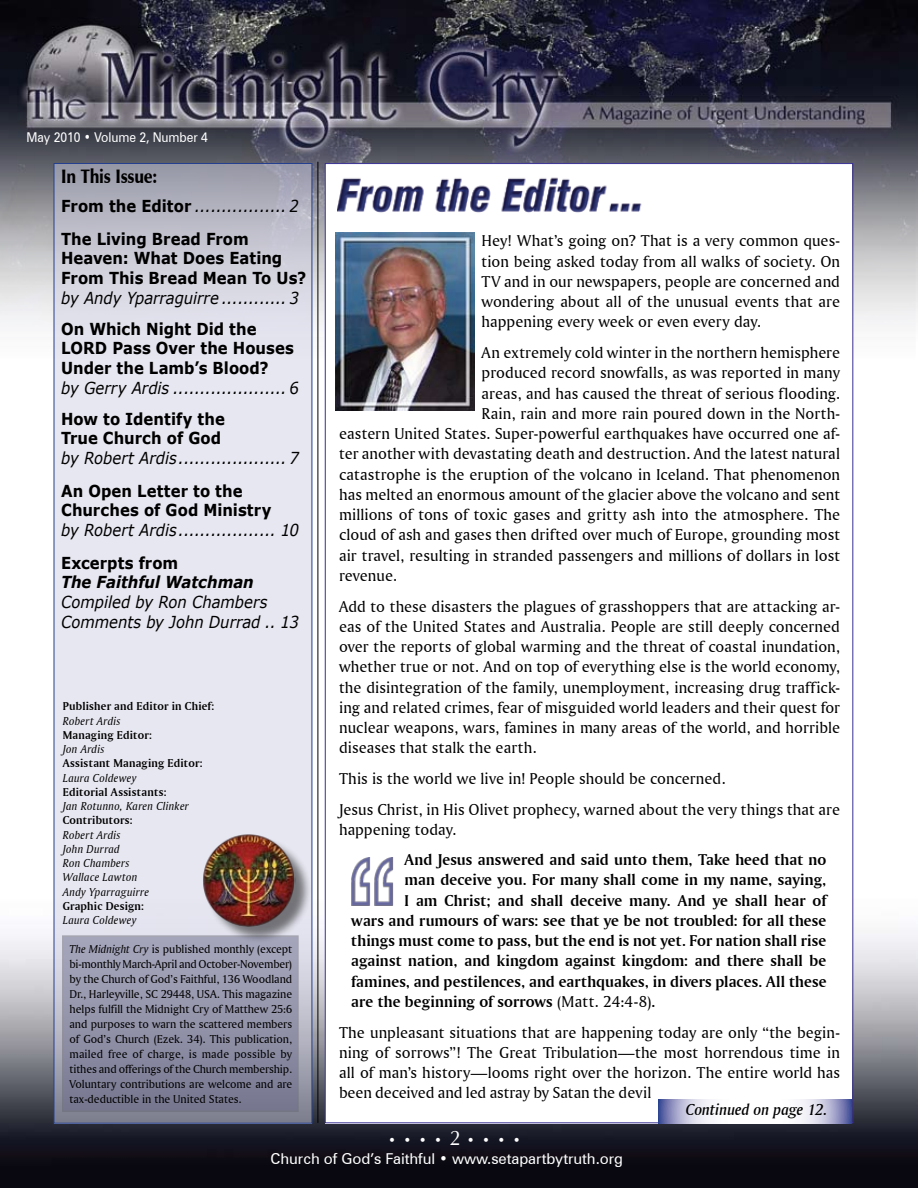
<style>
.page{position:relative;width:918px;height:1188px;background:#fff}
.page>*{position:absolute;margin:0;border:0;box-sizing:border-box;transform-origin:0 0}
.t1{font:900 19.5px "Zapf Humanist 601 BT";letter-spacing:-.015em;color:#000;scale:.85 1}
.t2{font:16.5px/20.2px "Amerigo BT Roman A";letter-spacing:.005em;color:#000;text-align:justify}
.t3{font:16.5px "Amerigo BT Bold A";letter-spacing:.005em;color:#000}
.t4{font:700 16.5px/19.8px "Verdana";color:#000;scale:.9 1}
.t5{font:italic 16.5px/19.8px "Verdana";color:#000;scale:.9 1}
.t6{font:italic 700 16.5px "Verdana";letter-spacing:-.005em;color:#000;scale:.9 1}
.t7{font:16.5px "Amerigo BT Medium Italic A";color:#000}
.t8{font:15px "Zurich BT";letter-spacing:-.005em;color:#fff}
.t9{font:13.5px "Zurich BT";letter-spacing:-.005em;color:#fff;scale:.9 1}
.t10{font:13.5px "Zapf Humanist 601 BT";color:#fff}
.t11{font:12px/15px "Amerigo BT Roman A";letter-spacing:-.005em;color:#000;text-align:justify}
.t12{font:12px/14.2px "Amerigo BT Italic A";letter-spacing:.015em;color:#000}
.t13{font:12px "Amerigo BT Bold A";letter-spacing:.015em;color:#000}
.s1{font-weight:400;font-style:italic}
.s2{font-family:"Amerigo BT Italic A"}
.s3{font-family:"Amerigo BT Roman A"}
.s4{font-size:21px}
</style>
<div class="page">
<img style="left:0;top:0;width:918px;height:432px">
<img style="left:0;top:864px;width:918px;height:324px">
<div style="left:325px;top:163px;width:527px;height:960px;background:#fff"></div>
<hr style="left:318px;top:162px;width:1px;height:961px;background:#000">
<img style="left:335px;top:232px;width:140px;height:179px">
<img style="left:338px;top:177px;width:304px;height:36px">
<svg style="left:56px;top:165px;width:254px;height:957px;background:#cfcfdc"></svg>
<div style="left:205px;top:837px;width:107px;height:106px;background:#000;opacity:.5"></div>
<img style="left:201px;top:832px;width:95px;height:95px">
<img style="left:351px;top:857px;width:43px;height:49px">
<svg style="left:658px;top:1100px;width:193px;height:24px"></svg>
<p class="t9" style="left:27px;top:129px;width:203px">May 2010 • Volume 2, Number 4</p>
<p class="t1" style="left:61px;top:164px;width:115px">In This Issue:</p>
<p class="t4" style="left:61px;top:189px;width:266px;line-height:33px">From the Editor <span class="s1">................. 2<br></span>The Living Bread From</p>
<p class="t4" style="left:61px;top:249px;width:274px">Heaven: What Does Eating<br>From This Bread Mean To Us?</p>
<p class="t5" style="left:61px;top:288px;width:266px">by Andy Yparraguirre ............ 3</p>
<p class="t4" style="left:61px;top:319px;width:260px">On Which Night Did the<br>LORD Pass Over the Houses<br>Under the Lamb’s Blood?</p>
<p class="t5" style="left:61px;top:378px;width:266px">by Gerry Ardis ..................... 6</p>
<p class="t4" style="left:61px;top:409px;width:184px">How to Identify the<br>True Church of God</p>
<p class="t5" style="left:61px;top:448px;width:266px">by Robert Ardis.................... 7</p>
<p class="t4" style="left:61px;top:481px;width:235px">An Open Letter to the<br>Churches of God Ministry</p>
<p class="t5" style="left:61px;top:520px;width:266px">by Robert Ardis.................. 10</p>
<p class="t4" style="left:61px;top:553px;width:132px">Excerpts from</p>
<p class="t6" style="left:61px;top:572px;width:216px">The Faithful Watchman</p>
<p class="t5" style="left:61px;top:592px;width:266px">Compiled by Ron Chambers<br>Comments by John Durrad .. 13</p>
<p class="t13" style="left:63px;top:699px;width:153px">Publisher and Editor in Chief:</p>
<p class="t12" style="left:63px;top:713px;width:59px">Robert Ardis</p>
<p class="t13" style="left:63px;top:728px;width:91px">Managing Editor:</p>
<p class="t12" style="left:63px;top:742px;width:43px">Jon Ardis</p>
<p class="t13" style="left:63px;top:756px;width:141px">Assistant Managing Editor:</p>
<p class="t12" style="left:63px;top:770px;width:75px">Laura Coldewey</p>
<p class="t13" style="left:63px;top:785px;width:105px">Editorial Assistants:</p>
<p class="t12" style="left:63px;top:799px;width:128px">Jan Rotunno, Karen Clinker</p>
<p class="t13" style="left:63px;top:813px;width:71px">Contributors:</p>
<p class="t12" style="left:63px;top:827px;width:88px">Robert Ardis<br>John Durrad<br>Ron Chambers<br>Wallace Lawton<br>Andy Yparraguirre</p>
<p class="t13" style="left:63px;top:899px;width:83px">Graphic Design:</p>
<p class="t12" style="left:63px;top:913px;width:75px">Laura Coldewey</p>
<p class="t11" style="left:70px;top:942px;width:224px"><span class="s2">The Midnight Cry</span> is published monthly (except bi-monthly March-April and October-November) by the Church of God’s Faithful, 136 Woodland Dr., Harleyville, SC 29448, USA. This magazine helps fulfill the Midnight Cry of Matthew 25:6 and purposes to warn the scattered members of God’s Church (Ezek. 34). This publication, mailed free of charge, is made possible by tithes and offerings of the Church membership.<br>Voluntary contributions are welcome and are tax-deductible in the United States.</p>
<p class="t2" style="left:482px;top:231px;width:360px">Hey! What’s going on? That is a very common ques&shy;tion being asked today from all walks of society. On TV and in our newspapers, people are concerned and wondering about all of the unusual events that are happening every week or even every day.</p>
<p class="t2" style="left:482px;top:342px;width:360px">An extremely cold winter in the northern hemisphere</p>
<p class="t2" style="left:482px;top:363px;width:360px">produced record snowfalls, as was reported in many</p>
<p class="t2" style="left:482px;top:383px;width:360px">areas, and has caused the threat of serious flooding.</p>
<p class="t2" style="left:482px;top:403px;width:360px">Rain, rain and more rain poured down in the North-</p>
<p class="t2" style="left:339px;top:423px;width:503px">eastern United States. Super-powerful earthquakes have occurred one af-</p>
<p class="t2" style="left:339px;top:443px;width:503px">ter another with devastating death and destruction. And the latest natural</p>
<p class="t2" style="left:339px;top:464px;width:503px">catastrophe is the eruption of the volcano in Iceland. That phenomenon</p>
<p class="t2" style="left:339px;top:484px;width:503px">has melted an enormous amount of the glacier above the volcano and sent</p>
<p class="t2" style="left:339px;top:504px;width:503px">millions of tons of toxic gases and gritty ash into the atmosphere. The</p>
<p class="t2" style="left:339px;top:524px;width:503px">cloud of ash and gases then drifted over much of Europe, grounding most</p>
<p class="t2" style="left:339px;top:545px;width:503px">air travel, resulting in stranded passengers and millions of dollars in lost</p>
<p class="t2" style="left:339px;top:565px;width:60px">revenue.</p>
<p class="t2" style="left:339px;top:596px;width:503px">Add to these disasters the plagues of grasshoppers that are attacking ar&shy;eas of the United States and Australia. People are still deeply concerned over the reports of global warming and the threat of coastal inundation, whether true or not. And on top of everything else is the world economy, the disintegration of the family, unemployment, increasing drug traffick&shy;ing and related crimes, fear of misguided world leaders and their quest for nuclear weapons, wars, famines in many areas of the world, and horrible diseases that stalk the earth.</p>
<p class="t2" style="left:339px;top:763px;width:503px;line-height:30.8px">This is the world we live in! People should be concerned.<br>Jesus Christ, in His Olivet prophecy, warned about the very things that are</p>
<p class="t2" style="left:339px;top:819px;width:119px">happening today.</p>
<p class="t3" style="left:404px;top:850px;width:423px">And Jesus answered and said unto them, Take heed that no</p>
<p class="t3" style="left:404px;top:870px;width:423px">man deceive you. For many shall come in my name, saying,</p>
<p class="t3" style="left:404px;top:890px;width:423px">I am Christ; and shall deceive many. And ye shall hear of</p>
<p class="t3" style="left:351px;top:910px;width:477px">wars and rumours of wars: see that ye be not troubled: for all these</p>
<p class="t3" style="left:351px;top:931px;width:477px">things must come to pass, but the end is not yet. For nation shall rise</p>
<p class="t3" style="left:351px;top:951px;width:477px">against nation, and kingdom against kingdom: and there shall be</p>
<p class="t3" style="left:351px;top:971px;width:477px">famines, and pestilences, and earthquakes, in divers places. All these</p>
<p class="t3" style="left:351px;top:991px;width:306px">are the beginning of sorrows <span class="s3">(Matt. 24:4-8)</span>.</p>
<p class="t2" style="left:339px;top:1022px;width:503px">The unpleasant situations that are happening today are only “the begin&shy;ning of sorrows”! The Great Tribulation—the most horrendous time in all of man’s history—looms right over the horizon. The entire world has been deceived and led astray by Satan the devil</p>
<p class="t7" style="left:686px;top:1100px;width:143px">Continued on page 12.</p>
<p class="t10" style="left:388px;top:1132px;width:134px">• • • • <span class="s4">2</span> • • • •</p>
<p class="t8" style="left:271px;top:1149px;width:354px">Church of God’s Faithful • www.setapartbytruth.org</p>
</div>
